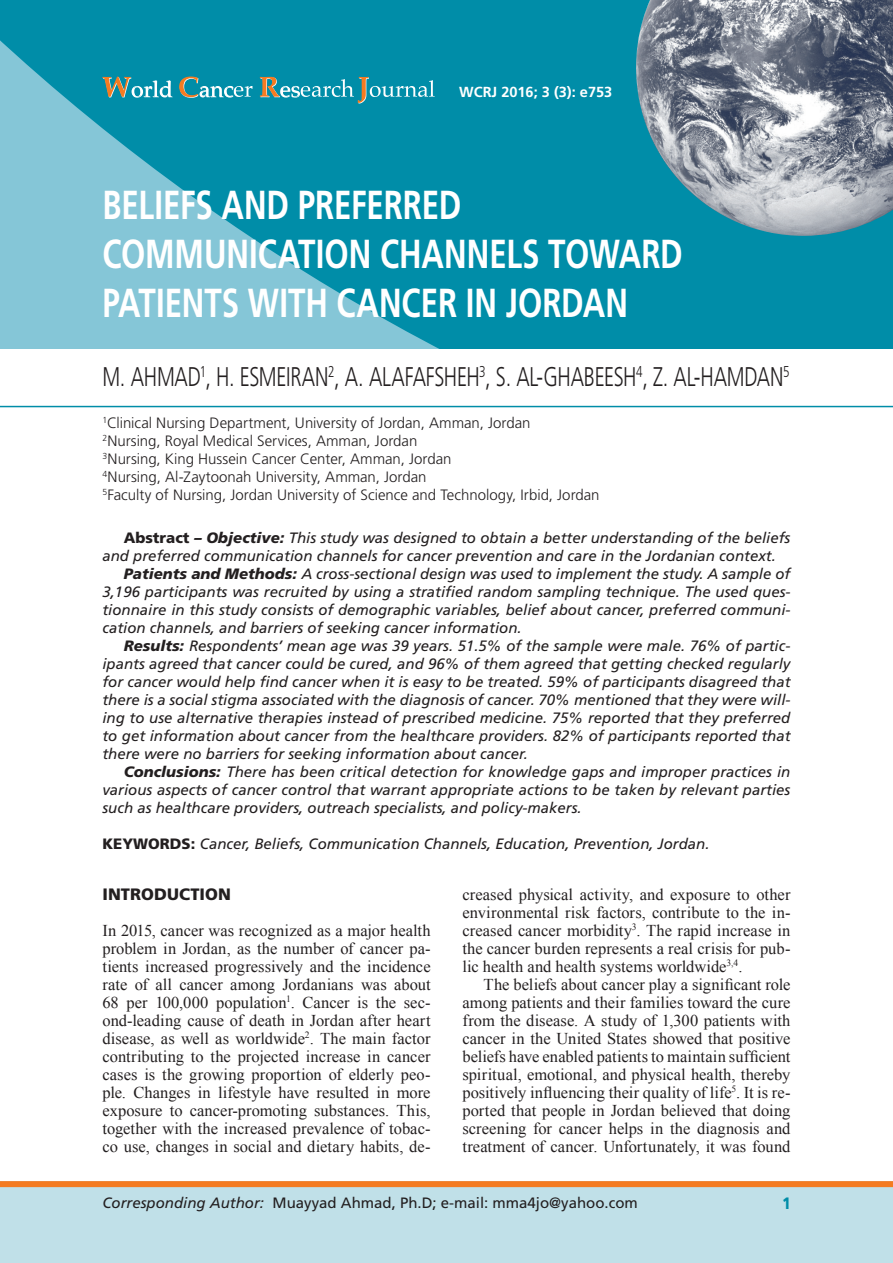
<style>
.page{position:relative;width:893px;height:1263px;background:#fff}
.page>*{position:absolute;margin:0;border:0;box-sizing:border-box;transform-origin:0 0}
.t1{font:700 40.5px/48.6px "Frutiger";color:#fff;scale:.77 1}
.t2{font:300 27px "Frutiger";letter-spacing:-.01em;color:#231f20;scale:.74 1}
.t3{font:16.5px/18px "Times New Roman";color:#231f20;text-align:justify}
.t4{font:900 16.5px "Frutiger";letter-spacing:.005em;color:#231f20}
.t5{font:900 16.5px "Frutiger";color:#008da8;scale:.8 1}
.t6{font:italic 15px "Frutiger";color:#231f20}
.t7{font:300 15px/18px "Frutiger";letter-spacing:-.005em;color:#231f20}
.t8{font:15px "Frutiger";color:#231f20}
.t9{font:700 14.55px "Frutiger";color:#fff}
.s1{font-weight:900;font-style:normal}
.s2{font-weight:900}
.s3{font-style:italic}
</style>
<div class="page">
<svg style="left:0;top:0;width:893px;height:349px;fill:#008da8"></svg>
<div style="left:0;top:1181px;width:893px;height:82px;background:#c0e0e8"></div>
<div style="left:0;top:1181px;width:893px;height:6px;background:#f47b21"></div>
<img style="left:636px;top:0;width:257px;height:236px">
<svg style="left:102px;top:77px;width:71px;height:21px"></svg>
<svg style="left:179px;top:77px;width:74px;height:21px"></svg>
<svg style="left:260px;top:77px;width:175px;height:26px"></svg>
<hr style="left:0;top:406px;width:893px;height:1px;background:#008da8">
<p class="t9" style="left:459px;top:83px;width:155px">WCRJ 2016; 3 (3): e753</p>
<h1 class="t1" style="left:102px;top:181px;width:755px">BELIEFS AND PREFERRED<br>COMMUNICATION CHANNELS TOWARD<br>PATIENTS WITH CANCER IN JORDAN</h1>
<h2 class="t2" style="left:102px;top:361px;width:930px">M. AHMAD<sup>1</sup>, H. ESMEIRAN<sup>2</sup>, A. ALAFAFSHEH<sup>3</sup>, S. AL-GHABEESH<sup>4</sup>, Z. AL-HAMDAN<sup>5</sup></h2>
<p class="t7" style="left:102px;top:414px;width:499px"><sup>1</sup>Clinical Nursing Department, University of Jordan, Amman, Jordan<br><sup>2</sup>Nursing, Royal Medical Services, Amman, Jordan<br><sup>3</sup>Nursing, King Hussein Cancer Center, Amman, Jordan<br><sup>4</sup>Nursing, Al-Zaytoonah University, Amman, Jordan<br><sup>5</sup>Faculty of Nursing, Jordan University of Science and Technology, Irbid, Jordan</p>
<p class="t6" style="left:124px;top:529px;width:668px"><span class="s1">Abstract</span> <span class="s2">– Objective:</span> This study was designed to obtain a better understanding of the beliefs</p>
<p class="t6" style="left:102px;top:547px;width:675px">and preferred communication channels for cancer prevention and care in the Jordanian context.</p>
<p class="t6" style="left:124px;top:565px;width:668px"><span class="s2">Patients and Methods:</span> A cross-sectional design was used to implement the study. A sample of</p>
<p class="t6" style="left:102px;top:583px;width:689px">3,196 participants was recruited by using a stratified random sampling technique. The used ques-</p>
<p class="t6" style="left:102px;top:601px;width:690px">tionnaire in this study consists of demographic variables, belief about cancer, preferred communi-</p>
<p class="t6" style="left:102px;top:619px;width:421px">cation channels, and barriers of seeking cancer information.</p>
<p class="t6" style="left:124px;top:637px;width:668px"><span class="s2">Results:</span> Respondents’ mean age was 39 years. 51.5% of the sample were male. 76% of partic-</p>
<p class="t6" style="left:102px;top:655px;width:689px">ipants agreed that cancer could be cured, and 96% of them agreed that getting checked regularly</p>
<p class="t6" style="left:102px;top:673px;width:690px">for cancer would help find cancer when it is easy to be treated. 59% of participants disagreed that</p>
<p class="t6" style="left:102px;top:691px;width:690px">there is a social stigma associated with the diagnosis of cancer. 70% mentioned that they were will-</p>
<p class="t6" style="left:102px;top:709px;width:689px">ing to use alternative therapies instead of prescribed medicine. 75% reported that they preferred</p>
<p class="t6" style="left:102px;top:727px;width:690px">to get information about cancer from the healthcare providers. 82% of participants reported that</p>
<p class="t6" style="left:102px;top:745px;width:427px">there were no barriers for seeking information about cancer.</p>
<p class="t6" style="left:124px;top:763px;width:668px"><span class="s2">Conclusions:</span> There has been critical detection for knowledge gaps and improper practices in</p>
<p class="t6" style="left:102px;top:781px;width:689px">various aspects of cancer control that warrant appropriate actions to be taken by relevant parties</p>
<p class="t6" style="left:102px;top:799px;width:481px">such as healthcare providers, outreach specialists, and policy-makers.</p>
<p class="t6" style="left:102px;top:835px;width:609px"><span class="s1">KEYWORDS:</span> Cancer, Beliefs, Communication Channels, Education, Prevention, Jordan.</p>
<p class="t4" style="left:102px;top:884px;width:130px">INTRODUCTION</p>
<p class="t3" style="left:102px;top:921px;width:330px">In 2015, cancer was recognized as a major health problem in Jordan, as the number of cancer pa&shy;tients increased progressively and the incidence rate of all cancer among Jordanians was about 68 per 100,000 population<sup>1</sup>. Cancer is the sec&shy;ond-leading cause of death in Jordan after heart disease, as well as worldwide<sup>2</sup>. The main factor contributing to the projected increase in cancer cases is the growing proportion of elderly peo&shy;ple. Changes in lifestyle have resulted in more exposure to cancer-promoting substances. This, together with the increased prevalence of tobac&shy;co use, changes in social and dietary habits, de-</p>
<p class="t3" style="left:462px;top:885px;width:330px">creased physical activity, and exposure to other environmental risk factors, contribute to the in&shy;creased cancer morbidity<sup>3</sup>. The rapid increase in the cancer burden represents a real crisis for pub&shy;lic health and health systems worldwide<sup>3,4</sup>.</p>
<p class="t3" style="left:462px;top:975px;width:330px;text-indent:21px">The beliefs about cancer play a significant role among patients and their families toward the cure from the disease. A study of 1,300 patients with cancer in the United States showed that positive beliefs have enabled patients to maintain sufficient spiritual, emotional, and physical health, thereby positively influencing their quality of life<sup>5</sup>. It is re&shy;ported that people in Jordan believed that doing screening for cancer helps in the diagnosis and treatment of cancer. Unfortunately, it was found</p>
<p class="t8" style="left:102px;top:1193px;width:537px"><span class="s3">Corresponding Author:</span> Muayyad Ahmad, Ph.D; e-mail: mma4jo@yahoo.com</p>
<p class="t5" style="left:782px;top:1193px;width:12px">1</p>
</div>
